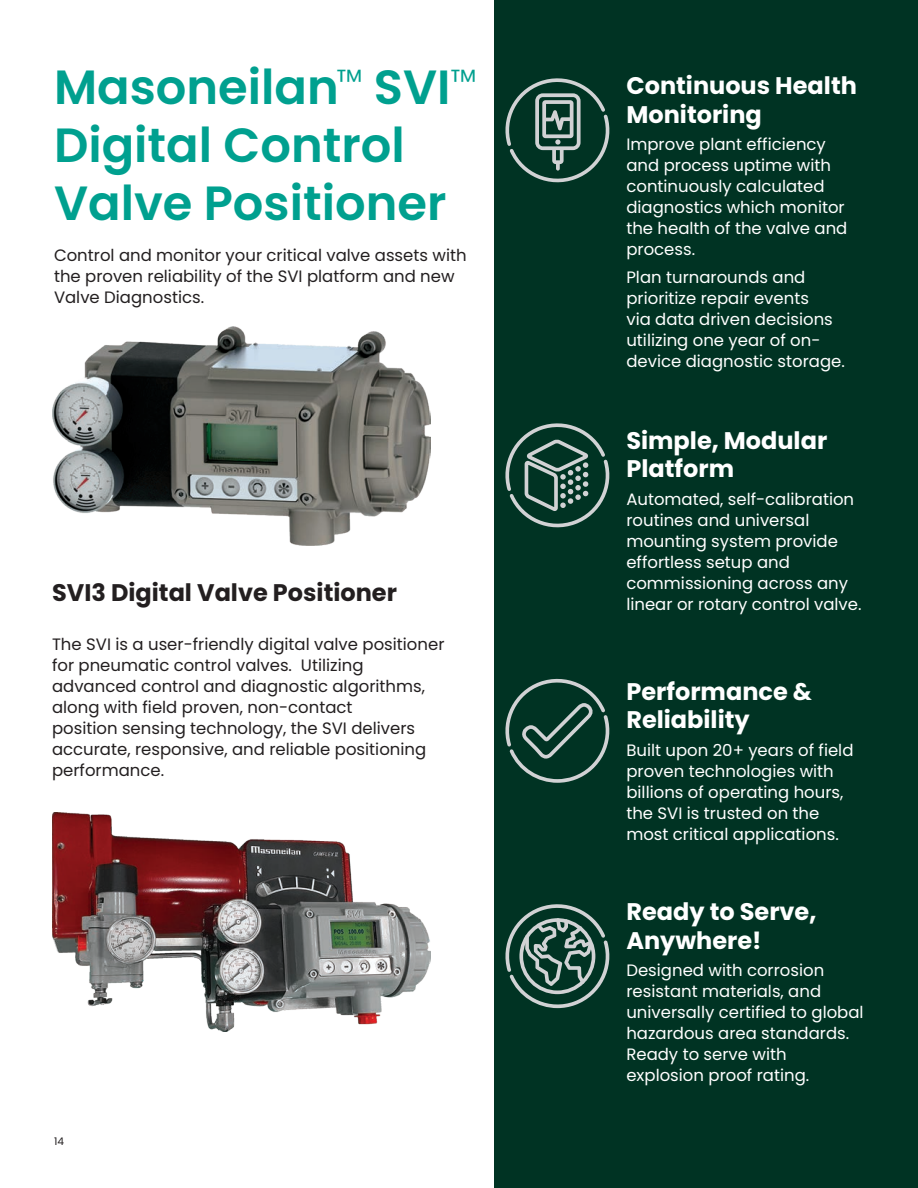
<style>
.page{position:relative;width:918px;height:1188px;background:#fff}
.page>*{position:absolute;margin:0;border:0;box-sizing:border-box;transform-origin:0 0}
.Page_Headline1{font:600 48px/57.6px "Poppins";color:#00a08f}
.Sub-head1{font:700 24px/28.8px "Poppins";color:#fff}
.Sub-head1-2{font:700 24px "Poppins";color:#231f20}
.Body_copy{font:16.5px/21px "Poppins";color:#fff}
.Body_copy-2{font:16.5px/21px "Poppins";color:#231f20}
.t1{font:10.5px "Poppins";color:#231f20}
</style>
<div class="page">
<div style="left:495px;top:0;width:423px;height:1188px;background:#003323"></div>
<img style="left:52px;top:813px;width:378px;height:219px">
<img style="left:52px;top:327px;width:378px;height:218px">
<svg style="left:505px;top:78px;width:104px;height:104px"></svg>
<svg style="left:505px;top:423px;width:104px;height:104px"></svg>
<svg style="left:505px;top:679px;width:104px;height:104px"></svg>
<svg style="left:505px;top:904px;width:104px;height:104px"></svg>
<p class="Page_Headline1" style="left:54px;top:59px;width:424px">Masoneilan<sup>™</sup> SVI<sup>™<br></sup>Digital Control<br>Valve Positioner</p>
<p class="Body_copy-2" style="left:54px;top:245px;width:414px">Control and monitor your critical valve assets with the proven reliability of the SVI platform and new<br>Valve Diagnostics.</p>
<p class="Sub-head1-2" style="left:52px;top:579px;width:346px">SVI3 Digital Valve Positioner</p>
<p class="Body_copy-2" style="left:52px;top:633px;width:394px">The SVI is a user-friendly digital valve positioner for pneumatic control valves. Utilizing advanced control and diagnostic algorithms, along with field proven, non-contact<br>position sensing technology, the SVI delivers accurate, responsive, and reliable positioning performance.</p>
<p class="t1" style="left:54px;top:1135px;width:11px">14</p>
<p class="Sub-head1" style="left:626px;top:71px;width:232px">Continuous Health<br>Monitoring</p>
<p class="Body_copy" style="left:626px;top:134px;width:223px">Improve plant efficiency and process uptime with continuously calculated diagnostics which monitor the health of the valve and process.</p>
<p class="Body_copy" style="left:626px;top:267px;width:220px">Plan turnarounds and prioritize repair events<br>via data driven decisions utilizing one year of on&shy;device diagnostic storage.</p>
<p class="Sub-head1" style="left:626px;top:426px;width:202px">Simple, Modular<br>Platform</p>
<p class="Body_copy" style="left:626px;top:489px;width:237px">Automated, self-calibration routines and universal mounting system provide effortless setup and commissioning across any linear or rotary control valve.</p>
<p class="Sub-head1" style="left:626px;top:677px;width:187px">Performance &amp;<br>Reliability</p>
<p class="Body_copy" style="left:626px;top:740px;width:229px">Built upon 20+ years of field proven technologies with billions of operating hours, the SVI is trusted on the most critical applications.</p>
<p class="Sub-head1" style="left:626px;top:897px;width:191px">Ready to Serve,<br>Anywhere!</p>
<p class="Body_copy" style="left:626px;top:960px;width:239px">Designed with corrosion resistant materials, and universally certified to global hazardous area standards.<br>Ready to serve with explosion proof rating.</p>
</div>
